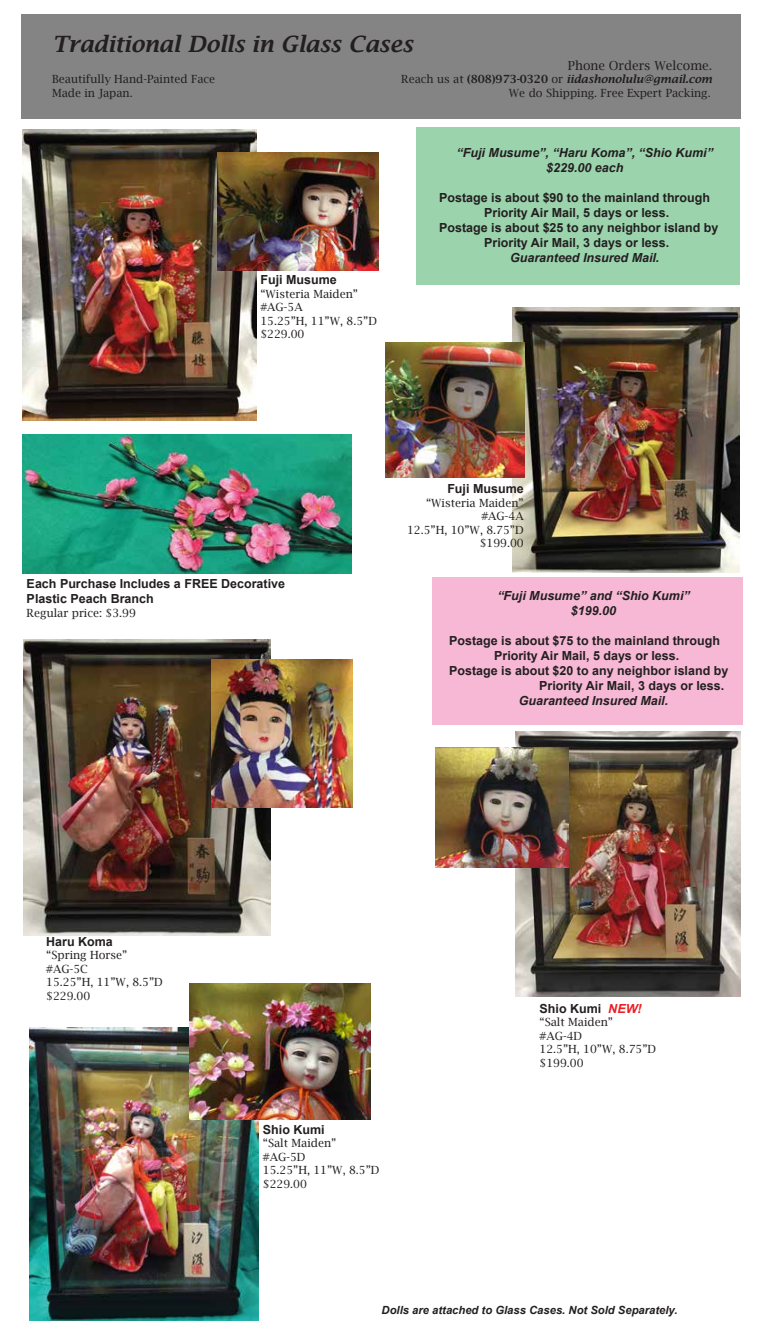
<style>
.page{position:relative;width:765px;height:1343px;background:#fff}
.page>*{position:absolute;margin:0;border:0;box-sizing:border-box;transform-origin:0 0}
.t1{font:italic 600 22.5px "Lucida Bright";color:#231f20}
.t2{font:17.5px "Apple Chancery";color:#231f20}
.t3{font:700 12.5px/15px "Arial";color:#231f20}
.t4{font:italic 700 12.5px/15px "Arial";color:#231f20;text-align:center}
.t5{font:12.5px "Lucida Bright";color:#231f20}
.t6{font:11.25px/13.5px "Lucida Bright";color:#231f20}
.t7{font:italic 600 11.25px "Lucida Bright";color:#231f20}
.t8{font:italic 700 11.25px "Arial";color:#231f20}
.s1{font-weight:400;font-style:normal}
.s2{font-style:normal}
.s3{font-style:italic;color:#ed1d24}
</style>
<div class="page">
<div style="left:432px;top:577px;width:311px;height:148px;background:#f6b8d4"></div>
<div style="left:22px;top:14px;width:719px;height:105px;background:#848484"></div>
<div style="left:416px;top:128px;width:324px;height:157px;background:#9bd3ad"></div>
<img style="left:22px;top:130px;width:234px;height:291px">
<img style="left:217px;top:152px;width:162px;height:119px">
<img style="left:513px;top:307px;width:226px;height:265px">
<img style="left:386px;top:343px;width:138px;height:134px">
<img style="left:23px;top:639px;width:248px;height:296px">
<img style="left:212px;top:660px;width:141px;height:147px">
<img style="left:29px;top:1028px;width:229px;height:293px">
<img style="left:23px;top:434px;width:328px;height:139px">
<img style="left:189px;top:984px;width:181px;height:136px">
<img style="left:516px;top:732px;width:224px;height:265px">
<img style="left:435px;top:747px;width:133px;height:120px">
<h1 class="t1" style="left:52px;top:31px;width:362px">Traditional Dolls in Glass Cases</h1>
<h2 class="t2" style="left:44px;top:35px;width:35px">Year</h2>
<p class="t5" style="left:568px;top:58px;width:146px">Phone Orders Welcome.</p>
<p class="t6" style="left:52px;top:73px;width:165px">Beautifully Hand-Painted Face</p>
<p class="t7" style="left:401px;top:73px;width:312px"><span class="s1">Reach us at</span> <span class="s2">(808)973-0320</span> <span class="s1">or</span> iidashonolulu@gmail.com</p>
<p class="t6" style="left:52px;top:86px;width:82px">Made in Japan.</p>
<p class="t6" style="left:509px;top:86px;width:203px">We do Shipping. Free Expert Packing.</p>
<p class="t3" style="left:260px;top:273px;width:78px">Fuji Musume</p>
<p class="t6" style="left:260px;top:287px;width:118px">“Wisteria Maiden” #AG-5A<br>15.25”H, 11”W, 8.5”D $229.00</p>
<p class="t4" style="left:457px;top:145px;width:258px">“Fuji Musume”, “Haru Koma”, “Shio Kumi” $229.00 each</p>
<p class="t3" style="left:439px;top:190px;width:272px">Postage is about $90 to the mainland through</p>
<p class="t3" style="left:484px;top:205px;width:187px">Priority Air Mail, 5 days or less.</p>
<p class="t3" style="left:439px;top:220px;width:281px">Postage is about $25 to any neighbor island by</p>
<p class="t3" style="left:484px;top:235px;width:187px">Priority Air Mail, 3 days or less.</p>
<p class="t4" style="left:510px;top:250px;width:151px">Guaranteed Insured Mail.</p>
<p class="t3" style="left:27px;top:577px;width:260px">Each Purchase Includes a FREE Decorative<br>Plastic Peach Branch</p>
<p class="t6" style="left:27px;top:606px;width:111px">Regular price: $3.99</p>
<p class="t3" style="left:447px;top:482px;width:78px">Fuji Musume</p>
<p class="t6" style="left:407px;top:496px;width:118px;text-align:right">“Wisteria Maiden” #AG-4A<br>12.5”H, 10”W, 8.75”D $199.00</p>
<p class="t4" style="left:497px;top:588px;width:194px">“Fuji Musume” and “Shio Kumi” $199.00</p>
<p class="t3" style="left:449px;top:633px;width:272px">Postage is about $75 to the mainland through</p>
<p class="t3" style="left:494px;top:648px;width:187px">Priority Air Mail, 5 days or less.</p>
<p class="t3" style="left:449px;top:663px;width:281px">Postage is about $20 to any neighbor island by</p>
<p class="t3" style="left:539px;top:678px;width:187px">Priority Air Mail, 3 days or less.</p>
<p class="t4" style="left:519px;top:693px;width:151px">Guaranteed Insured Mail.</p>
<p class="t3" style="left:46px;top:934px;width:68px">Haru Koma</p>
<p class="t6" style="left:46px;top:948px;width:118px">“Spring Horse” #AG-5C<br>15.25”H, 11”W, 8.5”D $229.00</p>
<p class="t3" style="left:263px;top:1122px;width:63px">Shio Kumi</p>
<p class="t6" style="left:263px;top:1136px;width:118px">“Salt Maiden” #AG-5D<br>15.25”H, 11”W, 8.5”D $229.00</p>
<p class="t3" style="left:540px;top:1001px;width:104px">Shio Kumi <span class="s3">NEW!</span></p>
<p class="t6" style="left:540px;top:1015px;width:118px">“Salt Maiden” #AG-4D<br>12.5”H, 10”W, 8.75”D $199.00</p>
<p class="t8" style="left:382px;top:1302px;width:297px">Dolls are attached to Glass Cases. Not Sold Separately.</p>
</div>
